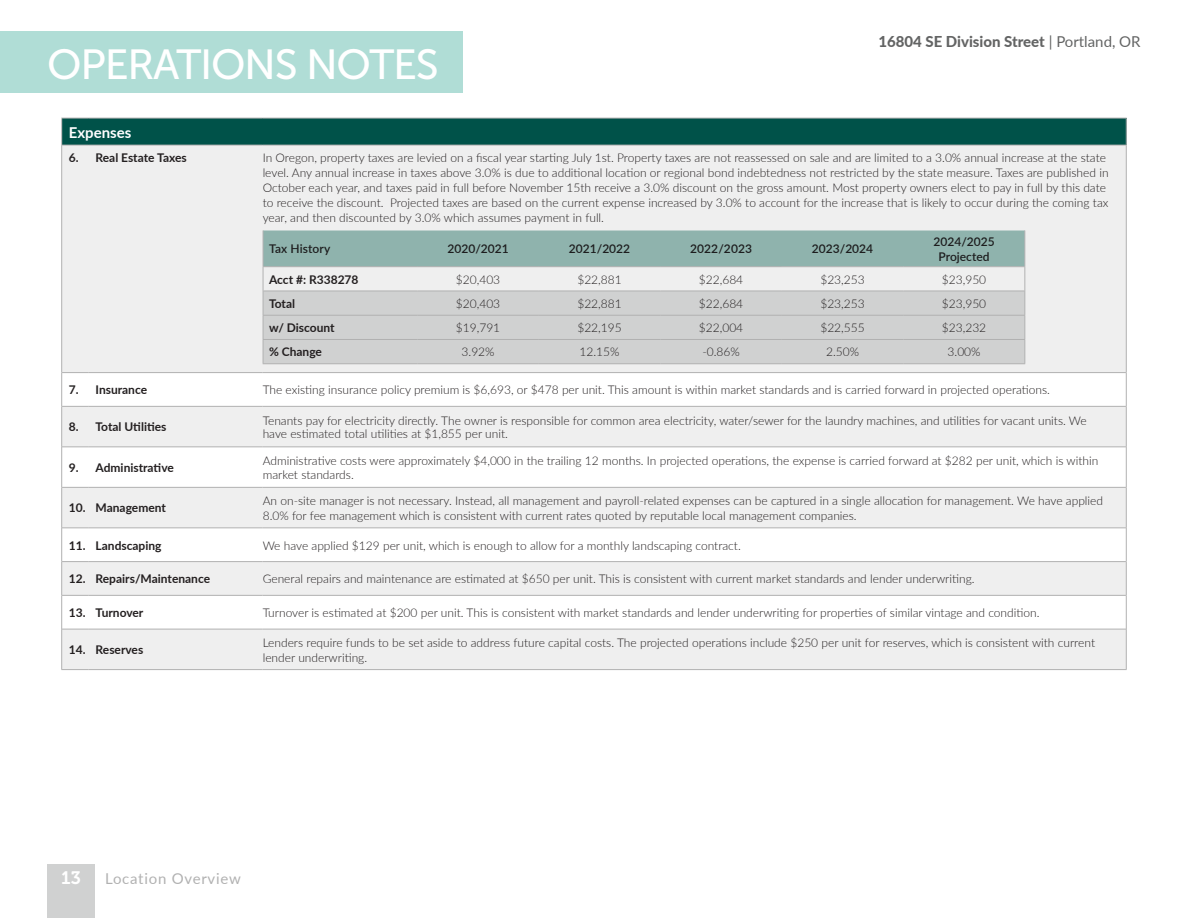
<style>
.page{position:relative;width:1188px;height:918px;background:#fff}
.page>*{position:absolute;margin:0;border:0;box-sizing:border-box;transform-origin:0 0}
.t1{font:42px "Museo Sans 500";letter-spacing:-.03em;color:#fff}
.t2{font:18px "Museo 700";color:#fff}
.t3{font:800 15px "Lato";color:#636464}
.t4{font:15px "Lato";letter-spacing:.05em;color:#b1b1b1}
.Headline{font:700 15px "Lato";color:#fff}
.Headline-2{font:300 12px/15px "Lato";color:#231f20}
.Headline-3{font:700 12px "Lato";color:#231f20}
.t5{font:600 12px/14.4px "Lato";color:#1d1d1e;text-align:center}
.s1{font-weight:400}
</style>
<div class="page">
<div style="left:0;top:31px;width:462px;height:61px;background:#b0ddd6"></div>
<div style="left:62px;top:118px;width:1064px;height:27px;background:#005249"></div>
<div style="left:62px;top:146px;width:1064px;height:226px;background:#efefef"></div>
<div style="left:62px;top:407px;width:1064px;height:40px;background:#efefef"></div>
<div style="left:62px;top:630px;width:1064px;height:39px;background:#efefef"></div>
<hr style="left:89px;top:145px;width:174px;height:1px;background:#b1b1b1">
<hr style="left:263px;top:145px;width:863px;height:1px;background:#b1b1b1">
<svg style="left:62px;top:372px;width:27px;height:1px"></svg>
<hr style="left:89px;top:372px;width:174px;height:1px;background:#b1b1b1">
<hr style="left:263px;top:372px;width:863px;height:1px;background:#b1b1b1">
<svg style="left:62px;top:406px;width:27px;height:1px"></svg>
<hr style="left:89px;top:406px;width:174px;height:1px;background:#b1b1b1">
<hr style="left:263px;top:406px;width:863px;height:1px;background:#b1b1b1">
<svg style="left:62px;top:447px;width:1064px;height:183px"></svg>
<hr style="left:89px;top:629px;width:174px;height:1px;background:#b1b1b1">
<hr style="left:263px;top:629px;width:863px;height:1px;background:#b1b1b1">
<svg style="left:61px;top:118px;width:28px;height:28px"></svg>
<hr style="left:89px;top:118px;width:174px;height:1px;background:#b1b1b1">
<hr style="left:263px;top:118px;width:864px;height:1px;background:#b1b1b1">
<svg style="left:1126px;top:118px;width:1px;height:27px"></svg>
<hr style="left:61px;top:145px;width:1px;height:228px;background:#b1b1b1">
<hr style="left:1126px;top:145px;width:1px;height:228px;background:#b1b1b1">
<hr style="left:61px;top:373px;width:1px;height:33px;background:#b1b1b1">
<hr style="left:1126px;top:373px;width:1px;height:33px;background:#b1b1b1">
<hr style="left:61px;top:406px;width:1px;height:41px;background:#b1b1b1">
<hr style="left:1126px;top:406px;width:1px;height:41px;background:#b1b1b1">
<hr style="left:61px;top:447px;width:1px;height:40px;background:#b1b1b1">
<hr style="left:1126px;top:447px;width:1px;height:40px;background:#b1b1b1">
<hr style="left:61px;top:487px;width:1px;height:41px;background:#b1b1b1">
<hr style="left:1126px;top:487px;width:1px;height:41px;background:#b1b1b1">
<hr style="left:61px;top:528px;width:1px;height:34px;background:#b1b1b1">
<hr style="left:1126px;top:528px;width:1px;height:34px;background:#b1b1b1">
<hr style="left:61px;top:562px;width:1px;height:33px;background:#b1b1b1">
<hr style="left:1126px;top:562px;width:1px;height:33px;background:#b1b1b1">
<hr style="left:61px;top:595px;width:1px;height:34px;background:#b1b1b1">
<hr style="left:1126px;top:595px;width:1px;height:34px;background:#b1b1b1">
<hr style="left:61px;top:629px;width:1px;height:40px;background:#b1b1b1">
<hr style="left:1126px;top:629px;width:1px;height:40px;background:#b1b1b1">
<svg style="left:61px;top:669px;width:28px;height:1px"></svg>
<hr style="left:89px;top:669px;width:174px;height:1px;background:#b1b1b1">
<hr style="left:263px;top:669px;width:864px;height:1px;background:#b1b1b1">
<svg style="left:263px;top:231px;width:762px;height:132px"></svg>
<hr style="left:263px;top:363px;width:154px;height:1px;background:#b1b1b1">
<hr style="left:417px;top:363px;width:122px;height:1px;background:#b1b1b1">
<hr style="left:539px;top:363px;width:121px;height:1px;background:#b1b1b1">
<hr style="left:660px;top:363px;width:122px;height:1px;background:#b1b1b1">
<hr style="left:782px;top:363px;width:121px;height:1px;background:#b1b1b1">
<hr style="left:903px;top:363px;width:122px;height:1px;background:#b1b1b1">
<div style="left:47px;top:865px;width:48px;height:53px;background:#d0d1d1"></div>
<p class="t1" style="left:47px;top:41px;width:393px">OPERATIONS NOTES</p>
<p class="t3" style="left:878px;top:31px;width:264px">16804 SE Division Street <span class="s1">| Portland, OR</span></p>
<p class="Headline" style="left:69px;top:121px;width:64px">Expenses</p>
<p class="Headline-3" style="left:69px;top:148px;width:11px">6.</p>
<p class="Headline-3" style="left:96px;top:148px;width:93px">Real Estate Taxes</p>
<p class="Headline-2" style="left:263px;top:149px;width:847px">In Oregon, property taxes are levied on a fiscal year starting July 1st. Property taxes are not reassessed on sale and are limited to a 3.0% annual increase at the state level. Any annual increase in taxes above 3.0% is due to additional location or regional bond indebtedness not restricted by the state measure. Taxes are published in October each year, and taxes paid in full before November 15th receive a 3.0% discount on the gross amount. Most property owners elect to pay in full by this date to receive the discount. Projected taxes are based on the current expense increased by 3.0% to account for the increase that is likely to occur during the coming tax year, and then discounted by 3.0% which assumes payment in full.</p>
<p class="t5" style="left:269px;top:241px;width:63px">Tax History</p>
<p class="t5" style="left:447px;top:241px;width:63px">2020/2021</p>
<p class="t5" style="left:569px;top:241px;width:63px">2021/2022</p>
<p class="t5" style="left:690px;top:241px;width:64px">2022/2023</p>
<p class="t5" style="left:812px;top:241px;width:63px">2023/2024</p>
<p class="t5" style="left:933px;top:234px;width:63px">2024/2025<br>Projected</p>
<p class="Headline-3" style="left:269px;top:270px;width:91px">Acct #: R338278</p>
<p class="Headline-2" style="left:456px;top:271px;width:46px">$20,403</p>
<p class="Headline-2" style="left:577px;top:271px;width:46px">$22,881</p>
<p class="Headline-2" style="left:699px;top:271px;width:46px">$22,684</p>
<p class="Headline-2" style="left:820px;top:271px;width:46px">$23,253</p>
<p class="Headline-2" style="left:942px;top:271px;width:46px">$23,950</p>
<p class="Headline-3" style="left:269px;top:295px;width:28px">Total</p>
<p class="Headline-2" style="left:456px;top:296px;width:46px">$20,403</p>
<p class="Headline-2" style="left:577px;top:296px;width:46px">$22,881</p>
<p class="Headline-2" style="left:699px;top:296px;width:46px">$22,684</p>
<p class="Headline-2" style="left:820px;top:296px;width:46px">$23,253</p>
<p class="Headline-2" style="left:942px;top:296px;width:46px">$23,950</p>
<p class="Headline-3" style="left:269px;top:319px;width:67px">w/ Discount</p>
<p class="Headline-2" style="left:456px;top:320px;width:46px">$19,791</p>
<p class="Headline-2" style="left:577px;top:320px;width:46px">$22,195</p>
<p class="Headline-2" style="left:699px;top:320px;width:46px">$22,004</p>
<p class="Headline-2" style="left:820px;top:320px;width:46px">$22,555</p>
<p class="Headline-2" style="left:942px;top:320px;width:46px">$23,232</p>
<p class="Headline-3" style="left:269px;top:343px;width:54px">% Change</p>
<p class="Headline-2" style="left:462px;top:344px;width:35px">3.92%</p>
<p class="Headline-2" style="left:580px;top:344px;width:41px">12.15%</p>
<p class="Headline-2" style="left:702px;top:344px;width:39px">-0.86%</p>
<p class="Headline-2" style="left:826px;top:344px;width:35px">2.50%</p>
<p class="Headline-2" style="left:948px;top:344px;width:35px">3.00%</p>
<p class="Headline-3" style="left:69px;top:381px;width:11px">7.</p>
<p class="Headline-3" style="left:96px;top:381px;width:53px">Insurance</p>
<p class="Headline-2" style="left:263px;top:382px;width:789px">The existing insurance policy premium is $6,693, or $478 per unit. This amount is within market standards and is carried forward in projected operations.</p>
<p class="Headline-3" style="left:69px;top:418px;width:11px">8.</p>
<p class="Headline-3" style="left:96px;top:418px;width:72px">Total Utilities</p>
<p class="Headline-2" style="left:263px;top:413px;width:826px;line-height:13.5px">Tenants pay for electricity directly. The owner is responsible for common area electricity, water/sewer for the laundry machines, and utilities for vacant units. We have estimated total utilities at $1,855 per unit.</p>
<p class="Headline-3" style="left:69px;top:459px;width:11px">9.</p>
<p class="Headline-3" style="left:96px;top:459px;width:80px">Administrative</p>
<p class="Headline-2" style="left:263px;top:454px;width:837px;line-height:13.5px">Administrative costs were approximately $4,000 in the trailing 12 months. In projected operations, the expense is carried forward at $282 per unit, which is within market standards.</p>
<p class="Headline-3" style="left:69px;top:499px;width:18px">10.</p>
<p class="Headline-3" style="left:96px;top:499px;width:72px">Management</p>
<p class="Headline-2" style="left:263px;top:493px;width:842px">An on-site manager is not necessary. Instead, all management and payroll-related expenses can be captured in a single allocation for management. We have applied<br>8.0% for fee management which is consistent with current rates quoted by reputable local management companies.</p>
<p class="Headline-3" style="left:69px;top:536px;width:18px">11.</p>
<p class="Headline-3" style="left:96px;top:536px;width:67px">Landscaping</p>
<p class="Headline-2" style="left:263px;top:537px;width:480px">We have applied $129 per unit, which is enough to allow for a monthly landscaping contract.</p>
<p class="Headline-3" style="left:69px;top:570px;width:18px">12.</p>
<p class="Headline-3" style="left:96px;top:570px;width:116px">Repairs/Maintenance</p>
<p class="Headline-2" style="left:263px;top:571px;width:713px">General repairs and maintenance are estimated at $650 per unit. This is consistent with current market standards and lender underwriting.</p>
<p class="Headline-3" style="left:69px;top:604px;width:18px">13.</p>
<p class="Headline-3" style="left:96px;top:604px;width:49px">Turnover</p>
<p class="Headline-2" style="left:263px;top:605px;width:778px">Turnover is estimated at $200 per unit. This is consistent with market standards and lender underwriting for properties of similar vintage and condition.</p>
<p class="Headline-3" style="left:69px;top:641px;width:18px">14.</p>
<p class="Headline-3" style="left:96px;top:641px;width:49px">Reserves</p>
<p class="Headline-2" style="left:263px;top:634px;width:834px">Lenders require funds to be set aside to address future capital costs. The projected operations include $250 per unit for reserves, which is consistent with current lender underwriting.</p>
<h2 class="t2" style="left:61px;top:868px;width:21px">13</h2>
<p class="t4" style="left:105px;top:867px;width:137px">Location Overview</p>
</div>
